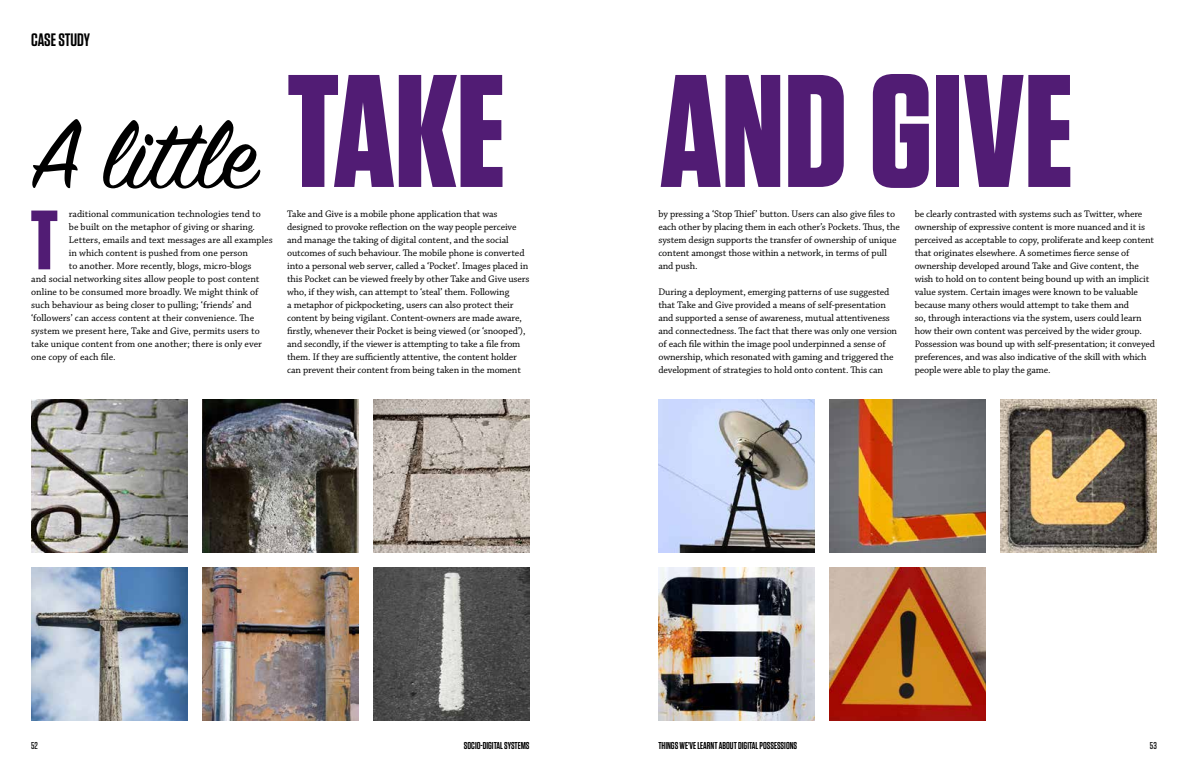
<style>
.page{position:relative;width:1188px;height:774px;background:#fff}
.page>*{position:absolute;margin:0;border:0;box-sizing:border-box;transform-origin:0 0}
.t1{font:700 160px "Tungsten";color:#511c74}
.t2{font:700 84px "Tungsten";color:#511c74}
.t3{font:600 18px "Tungsten";letter-spacing:-.005em;color:#000}
.t4{font:10px/13px "Chaparral Pro";letter-spacing:-.01em;color:#000}
.t5{font:600 10px "Tungsten";color:#000}
.t6{font:500 10px "Tungsten";color:#000}
.s1{font-family:"Sign Painter House Script";font-weight:400;font-size:108px;color:#000}
</style>
<div class="page">
<img style="left:31px;top:399px;width:157px;height:153px">
<img style="left:202px;top:399px;width:157px;height:153px">
<img style="left:202px;top:567px;width:157px;height:153px">
<img style="left:373px;top:567px;width:157px;height:153px">
<img style="left:373px;top:399px;width:157px;height:153px">
<img style="left:658px;top:399px;width:157px;height:153px">
<img style="left:829px;top:399px;width:157px;height:153px">
<img style="left:31px;top:567px;width:157px;height:153px">
<img style="left:658px;top:567px;width:157px;height:153px">
<img style="left:829px;top:567px;width:157px;height:153px">
<img style="left:1000px;top:399px;width:157px;height:153px">
<h3 class="t3" style="left:31px;top:30px;width:60px">CASE STUDY</h3>
<h1 class="t1" style="left:31px;top:46px;width:1044px"><span class="s1">A little</span> TAKE AND GIVE</h1>
<h2 class="t2" style="left:30px;top:195px;width:29px">T</h2>
<p class="t4" style="left:658px;top:208px;width:243px">by pressing a ‘Stop Thief’ button. Users can also give files to each other by placing them in each other’s Pockets. Thus, the system design supports the transfer of ownership of unique content amongst those within a network, in terms of pull and push.</p>
<p class="t4" style="left:658px;top:286px;width:240px">During a deployment, emerging patterns of use suggested that Take and Give provided a means of self-presentation and supported a sense of awareness, mutual attentiveness and connectedness. The fact that there was only one version of each file within the image pool underpinned a sense of ownership, which resonated with gaming and triggered the development of strategies to hold onto content. This can</p>
<p class="t4" style="left:915px;top:208px;width:242px">be clearly contrasted with systems such as Twitter, where ownership of expressive content is more nuanced and it is perceived as acceptable to copy, proliferate and keep content that originates elsewhere. A sometimes fierce sense of ownership developed around Take and Give content, the wish to hold on to content being bound up with an implicit value system. Certain images were known to be valuable because many others would attempt to take them and<br>so, through interactions via the system, users could learn how their own content was perceived by the wider group.<br>Possession was bound up with self-presentation; it conveyed preferences, and was also indicative of the skill with which people were able to play the game.</p>
<p class="t4" style="left:69px;top:208px;width:193px">raditional communication technologies tend to</p>
<p class="t4" style="left:69px;top:221px;width:188px">be built on the metaphor of giving or sharing.</p>
<p class="t4" style="left:69px;top:234px;width:205px">Letters, emails and text messages are all examples</p>
<p class="t4" style="left:69px;top:247px;width:181px">in which content is pushed from one person</p>
<p class="t4" style="left:69px;top:260px;width:184px">to another. More recently, blogs, micro-blogs</p>
<p class="t4" style="left:31px;top:273px;width:230px">and social networking sites allow people to post content</p>
<p class="t4" style="left:31px;top:286px;width:229px">online to be consumed more broadly. We might think of</p>
<p class="t4" style="left:31px;top:299px;width:222px">such behaviour as being closer to pulling; ‘friends’ and</p>
<p class="t4" style="left:31px;top:312px;width:224px">‘followers’ can access content at their convenience. The</p>
<p class="t4" style="left:31px;top:325px;width:230px">system we present here, Take and Give, permits users to</p>
<p class="t4" style="left:31px;top:338px;width:232px">take unique content from one another; there is only ever</p>
<p class="t4" style="left:31px;top:351px;width:86px">one copy of each file.</p>
<p class="t4" style="left:287px;top:208px;width:244px">Take and Give is a mobile phone application that was designed to provoke reflection on the way people perceive and manage the taking of digital content, and the social outcomes of such behaviour. The mobile phone is converted into a personal web server, called a ‘Pocket’. Images placed in this Pocket can be viewed freely by other Take and Give users who, if they wish, can attempt to ‘steal’ them. Following<br>a metaphor of pickpocketing, users can also protect their content by being vigilant. Content-owners are made aware, firstly, whenever their Pocket is being viewed (or ‘snooped’), and secondly, if the viewer is attempting to take a file from them. If they are sufficiently attentive, the content holder can prevent their content from being taken in the moment</p>
<p class="t6" style="left:31px;top:740px;width:8px">52</p>
<p class="t5" style="left:464px;top:740px;width:67px">SOCIO-DIGITAL SYSTEMS</p>
<p class="t5" style="left:658px;top:740px;width:140px">THINGS WE’VE LEARNT ABOUT DIGITAL POSSESSIONS</p>
<p class="t6" style="left:1150px;top:740px;width:8px">53</p>
</div>
